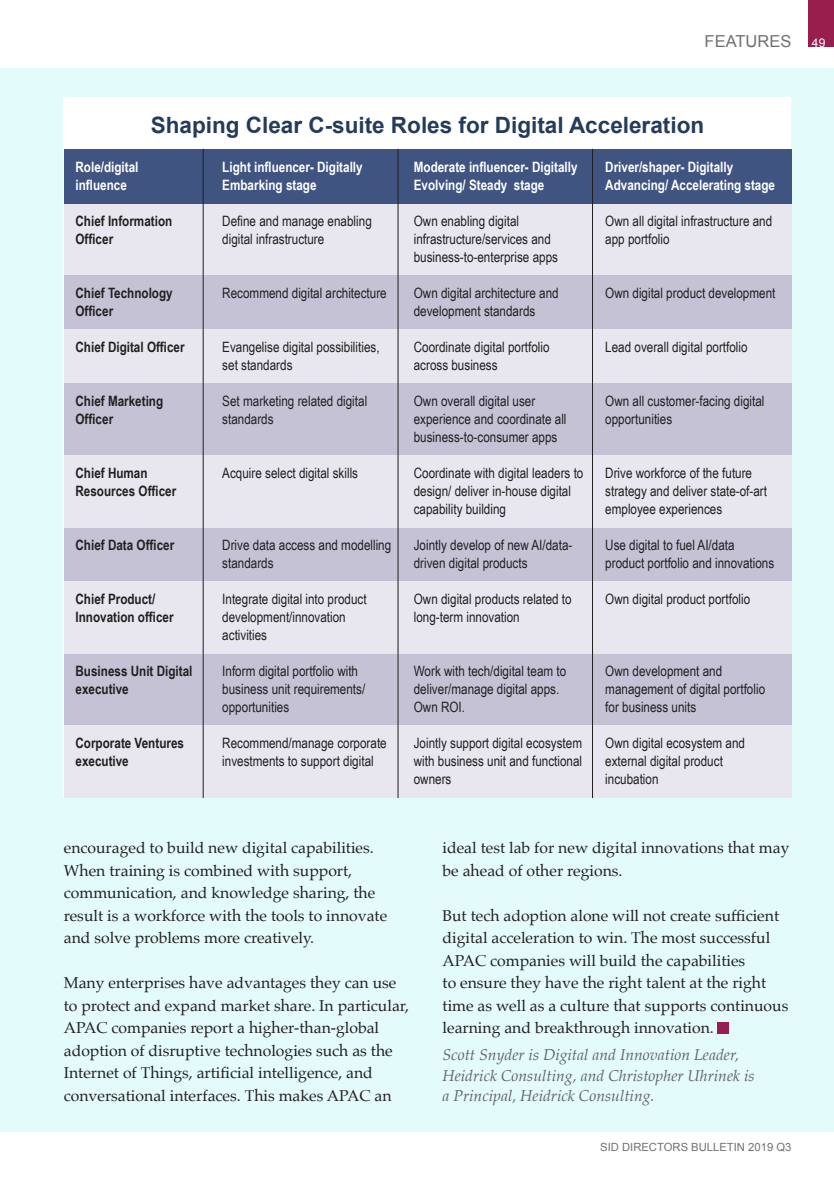
<style>
.page{position:relative;width:834px;height:1178px;background:#fff}
.page>*{position:absolute;margin:0;border:0;box-sizing:border-box;transform-origin:0 0}
.t1{font:700 22.5px "Arial";color:#243b5b}
.t2{font:16.5px "Arial";color:#717074}
.t3{font:15.75px/22.5px "Palatino";color:#231f20}
.t4{font:italic 15.75px/20.2px "Palatino";color:#636366}
.t5{font:14.25px/18px "Arial Narrow";color:#231f20}
.t6{font:700 14.25px/18px "Arial Narrow";color:#231f20}
.t7{font:700 14.25px/18px "Arial Narrow";color:#fff}
.t8{font:12px "Arial";color:#fff}
.t9{font:11.25px "Arial";color:#717074}
</style>
<div class="page">
<div style="left:808px;top:0;width:25px;height:47px;background:#981f4d"></div>
<div style="left:0;top:68px;width:833px;height:1063px;background:#e3fbfa"></div>
<div style="left:64px;top:98px;width:727px;height:700px;background:#fff"></div>
<div style="left:717px;top:1022px;width:11px;height:11px;background:#981f4d"></div>
<div style="left:64px;top:149px;width:727px;height:56px;background:#405482"></div>
<div style="left:64px;top:205px;width:727px;height:70px;background:#e8e7ef"></div>
<div style="left:64px;top:275px;width:727px;height:54px;background:#c5c2d6"></div>
<div style="left:64px;top:383px;width:727px;height:72px;background:#c5c2d6"></div>
<div style="left:64px;top:527px;width:727px;height:54px;background:#c5c2d6"></div>
<div style="left:64px;top:653px;width:727px;height:73px;background:#c5c2d6"></div>
<div style="left:64px;top:329px;width:727px;height:54px;background:#e8e7ef"></div>
<div style="left:64px;top:455px;width:727px;height:72px;background:#e8e7ef"></div>
<div style="left:64px;top:581px;width:727px;height:72px;background:#e8e7ef"></div>
<div style="left:64px;top:726px;width:727px;height:72px;background:#e8e7ef"></div>
<hr style="left:203px;top:149px;width:1px;height:649px;background:#231f20">
<hr style="left:397px;top:149px;width:1px;height:649px;background:#231f20">
<hr style="left:592px;top:149px;width:1px;height:649px;background:#231f20">
<p class="t2" style="left:704px;top:30px;width:88px">FEATURES</p>
<p class="t8" style="left:811px;top:35px;width:15px">49</p>
<p class="t1" style="left:151px;top:111px;width:555px">Shaping Clear C-suite Roles for Digital Acceleration</p>
<p class="t7" style="left:75px;top:157px;width:64px">Role/digital</p>
<p class="t7" style="left:75px;top:175px;width:53px">influence</p>
<p class="t6" style="left:75px;top:211px;width:98px">Chief Information<br>Officer</p>
<p class="t6" style="left:75px;top:283px;width:99px">Chief Technology<br>Officer</p>
<p class="t6" style="left:75px;top:337px;width:111px">Chief Digital Officer</p>
<p class="t6" style="left:75px;top:391px;width:89px">Chief Marketing<br>Officer</p>
<p class="t6" style="left:75px;top:463px;width:102px">Chief Human<br>Resources Officer</p>
<p class="t6" style="left:75px;top:535px;width:100px">Chief Data Officer</p>
<p class="t6" style="left:75px;top:589px;width:100px">Chief Product/<br>Innovation officer</p>
<p class="t6" style="left:75px;top:661px;width:118px">Business Unit Digital executive</p>
<p class="t6" style="left:75px;top:733px;width:110px">Corporate Ventures executive</p>
<p class="t7" style="left:222px;top:157px;width:142px">Light influencer- Digitally<br>Embarking stage</p>
<p class="t5" style="left:222px;top:211px;width:151px">Define and manage enabling digital infrastructure</p>
<p class="t5" style="left:222px;top:283px;width:166px">Recommend digital architecture</p>
<p class="t5" style="left:222px;top:337px;width:159px">Evangelise digital possibilities, set standards</p>
<p class="t5" style="left:222px;top:391px;width:146px">Set marketing related digital standards</p>
<p class="t5" style="left:222px;top:463px;width:137px">Acquire select digital skills</p>
<p class="t5" style="left:222px;top:535px;width:170px">Drive data access and modelling standards</p>
<p class="t5" style="left:222px;top:589px;width:146px">Integrate digital into product development/innovation activities</p>
<p class="t5" style="left:222px;top:661px;width:144px">Inform digital portfolio with business unit requirements/ opportunities</p>
<p class="t5" style="left:222px;top:733px;width:166px">Recommend/manage corporate investments to support digital</p>
<p class="t7" style="left:413px;top:157px;width:165px">Moderate influencer- Digitally<br>Evolving/ Steady stage</p>
<p class="t5" style="left:413px;top:211px;width:146px">Own enabling digital infrastructure/services and business-to-enterprise apps</p>
<p class="t5" style="left:413px;top:283px;width:146px">Own digital architecture and development standards</p>
<p class="t5" style="left:413px;top:337px;width:137px">Coordinate digital portfolio across business</p>
<p class="t5" style="left:413px;top:391px;width:154px">Own overall digital user experience and coordinate all business-to-consumer apps</p>
<p class="t5" style="left:413px;top:463px;width:171px">Coordinate with digital leaders to design/ deliver in-house digital capability building</p>
<p class="t5" style="left:413px;top:535px;width:160px">Jointly develop of new AI/data&shy;driven digital products</p>
<p class="t5" style="left:413px;top:589px;width:159px">Own digital products related to long-term innovation</p>
<p class="t5" style="left:413px;top:661px;width:154px">Work with tech/digital team to deliver/manage digital apps.<br>Own ROI.</p>
<p class="t5" style="left:413px;top:733px;width:170px;text-align:justify">Jointly support digital ecosystem with business unit and functional owners</p>
<p class="t7" style="left:605px;top:157px;width:171px">Driver/shaper- Digitally<br>Advancing/ Accelerating stage</p>
<p class="t5" style="left:605px;top:211px;width:168px">Own all digital infrastructure and app portfolio</p>
<p class="t5" style="left:605px;top:283px;width:172px">Own digital product development</p>
<p class="t5" style="left:605px;top:337px;width:144px">Lead overall digital portfolio</p>
<p class="t5" style="left:605px;top:391px;width:161px">Own all customer-facing digital opportunities</p>
<p class="t5" style="left:605px;top:463px;width:163px">Drive workforce of the future strategy and deliver state-of-art employee experiences</p>
<p class="t5" style="left:605px;top:535px;width:170px">Use digital to fuel AI/data product portfolio and innovations</p>
<p class="t5" style="left:605px;top:589px;width:146px">Own digital product portfolio</p>
<p class="t5" style="left:605px;top:661px;width:161px">Own development and management of digital portfolio for business units</p>
<p class="t5" style="left:605px;top:733px;width:141px">Own digital ecosystem and external digital product incubation</p>
<p class="t3" style="left:64px;top:837px;width:325px">encouraged to build new digital capabilities.<br>When training is combined with support, communication, and knowledge sharing, the result is a workforce with the tools to innovate and solve problems more creatively.</p>
<p class="t3" style="left:64px;top:972px;width:346px">Many enterprises have advantages they can use to protect and expand market share. In particular, APAC companies report a higher-than-global adoption of disruptive technologies such as the Internet of Things, artificial intelligence, and conversational interfaces. This makes APAC an</p>
<p class="t3" style="left:442px;top:837px;width:348px">ideal test lab for new digital innovations that may be ahead of other regions.</p>
<p class="t3" style="left:442px;top:904px;width:338px">But tech adoption alone will not create sufficient digital acceleration to win. The most successful<br>APAC companies will build the capabilities</p>
<p class="t3" style="left:442px;top:972px;width:347px">to ensure they have the right talent at the right time as well as a culture that supports continuous learning and breakthrough innovation.</p>
<p class="t4" style="left:442px;top:1045px;width:313px">Scott Snyder is Digital and Innovation Leader,<br>Heidrick Consulting, and Christopher Uhrinek is</p>
<p class="t4" style="left:442px;top:1085px;width:213px">a Principal, Heidrick Consulting.</p>
<p class="t9" style="left:600px;top:1139px;width:193px">SID DIRECTORS BULLETIN 2019 Q3</p>
</div>
